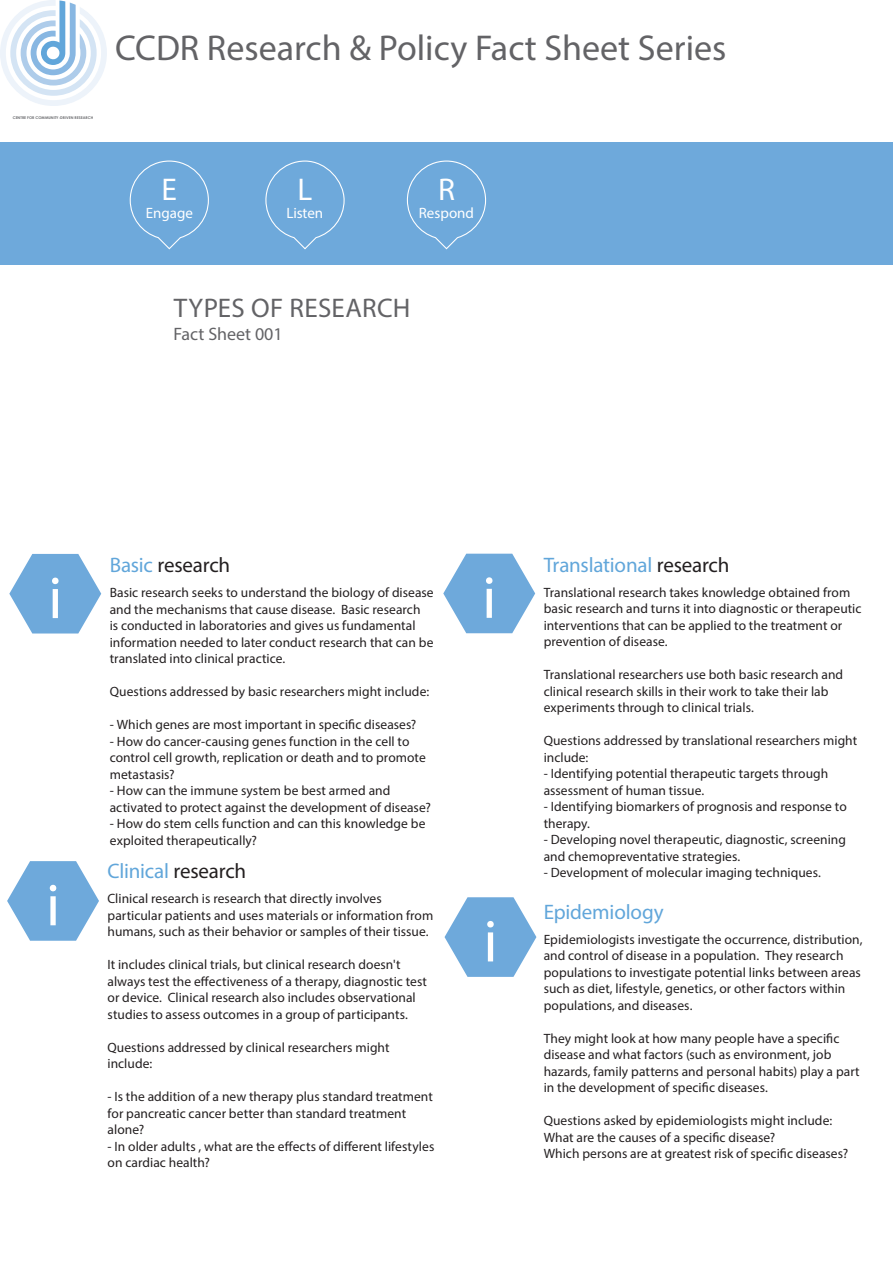
<style>
.page{position:relative;width:893px;height:1263px;background:#fff}
.page>*{position:absolute;margin:0;border:0;box-sizing:border-box;transform-origin:0 0}
.t1{font:60px "Myriad Pro";color:#fff}
.t2{font:36px "Myriad Pro";color:#636366}
.t3{font:31.5px "Myriad Pro";color:#fff}
.t4{font:27px "Myriad Pro";letter-spacing:.015em;color:#636366}
.t5{font:21px "Myriad Pro";letter-spacing:-.01em;color:#61a6da}
.t6{font:21px "Myriad Pro";letter-spacing:-.01em;color:#231f20}
.t7{font:18px "Myriad Pro";color:#636366}
.t8{font:15px "Myriad Pro";color:#fff}
.t9{font:13.5px/16.5px "Myriad Pro";letter-spacing:.005em;color:#231f20}
.t10{font:700 3.75px "Century Gothic";color:#6c6d70}
.s1{color:#61a6da}
.s2{color:#231f20}
</style>
<div class="page">
<div style="left:0;top:142px;width:893px;height:122px;background:#6ea9db"></div>
<svg style="left:129px;top:160px;width:80px;height:90px"></svg>
<svg style="left:406px;top:160px;width:81px;height:90px"></svg>
<svg style="left:265px;top:160px;width:80px;height:90px"></svg>
<svg style="left:9px;top:554px;width:92px;height:79px"></svg>
<svg style="left:0;top:0;width:107px;height:106px"></svg>
<svg style="left:7px;top:861px;width:92px;height:80px"></svg>
<svg style="left:443px;top:554px;width:92px;height:79px"></svg>
<svg style="left:445px;top:897px;width:91px;height:80px"></svg>
<p class="t10" style="left:13px;top:115px;width:82px">CENTRE FOR COMMUNITY-DRIVEN RESEARCH</p>
<h2 class="t2" style="left:115px;top:26px;width:613px">CCDR Research &amp; Policy Fact Sheet Series</h2>
<h3 class="t3" style="left:162px;top:170px;width:17px">E</h3>
<p class="t8" style="left:146px;top:203px;width:49px">Engage</p>
<h3 class="t3" style="left:298px;top:170px;width:16px">L</h3>
<p class="t8" style="left:286px;top:203px;width:38px">Listen</p>
<h3 class="t3" style="left:438px;top:170px;width:18px">R</h3>
<p class="t8" style="left:419px;top:203px;width:57px">Respond</p>
<h3 class="t4" style="left:174px;top:291px;width:238px">TYPES OF RESEARCH</h3>
<h3 class="t7" style="left:174px;top:323px;width:111px">Fact Sheet 001</h3>
<h1 class="t1" style="left:48px;top:561px;width:16px">i</h1>
<h1 class="t1" style="left:46px;top:868px;width:16px">i</h1>
<h3 class="t6" style="left:110px;top:552px;width:122px"><span class="s1">Basic</span> research</h3>
<p class="t9" style="left:110px;top:584px;width:325px">Basic research seeks to understand the biology of disease and the mechanisms that cause disease. Basic research<br>is conducted in laboratories and gives us fundamental information needed to later conduct research that can be translated into clinical practice.</p>
<p class="t9" style="left:110px;top:683px;width:321px">Questions addressed by basic researchers might include:</p>
<p class="t9" style="left:110px;top:716px;width:308px">- Which genes are most important in specific diseases?</p>
<p class="t9" style="left:110px;top:732px;width:318px">- How do cancer-causing genes function in the cell to control cell growth, replication or death and to promote metastasis?</p>
<p class="t9" style="left:110px;top:782px;width:323px">- How can the immune system be best armed and activated to protect against the development of disease?</p>
<p class="t9" style="left:110px;top:815px;width:317px">- How do stem cells function and can this knowledge be exploited therapeutically?</p>
<h3 class="t5" style="left:108px;top:858px;width:140px">Clinical <span class="s2">research</span></h3>
<p class="t9" style="left:108px;top:890px;width:327px">Clinical research is research that directly involves particular patients and uses materials or information from humans, such as their behavior or samples of their tissue.</p>
<p class="t9" style="left:108px;top:956px;width:321px">It includes clinical trials, but clinical research doesn't always test the effectiveness of a therapy, diagnostic test or device. Clinical research also includes observational studies to assess outcomes in a group of participants.</p>
<p class="t9" style="left:108px;top:1039px;width:283px">Questions addressed by clinical researchers might include:</p>
<p class="t9" style="left:108px;top:1088px;width:327px">- Is the addition of a new therapy plus standard treatment for pancreatic cancer better than standard treatment alone?</p>
<p class="t9" style="left:108px;top:1138px;width:328px">- In older adults , what are the effects of different lifestyles on cardiac health?</p>
<h1 class="t1" style="left:482px;top:561px;width:16px">i</h1>
<h1 class="t1" style="left:483px;top:904px;width:16px">i</h1>
<h3 class="t5" style="left:544px;top:552px;width:187px">Translational <span class="s2">research</span></h3>
<p class="t9" style="left:544px;top:584px;width:319px">Translational research takes knowledge obtained from basic research and turns it into diagnostic or therapeutic interventions that can be applied to the treatment or prevention of disease.</p>
<p class="t9" style="left:544px;top:666px;width:301px">Translational researchers use both basic research and clinical research skills in their work to take their lab experiments through to clinical trials.</p>
<p class="t9" style="left:544px;top:732px;width:315px">Questions addressed by translational researchers might include:</p>
<p class="t9" style="left:544px;top:765px;width:286px">- Identifying potential therapeutic targets through assessment of human tissue.</p>
<p class="t9" style="left:544px;top:798px;width:305px">- Identifying biomarkers of prognosis and response to therapy.</p>
<p class="t9" style="left:544px;top:831px;width:304px">- Developing novel therapeutic, diagnostic, screening and chemopreventative strategies.</p>
<p class="t9" style="left:544px;top:864px;width:279px">- Development of molecular imaging techniques.</p>
<h3 class="t5" style="left:544px;top:898px;width:122px">Epidemiology</h3>
<p class="t9" style="left:544px;top:930px;width:320px">Epidemiologists investigate the occurrence, distribution, and control of disease in a population. They research populations to investigate potential links between areas such as diet, lifestyle, genetics, or other factors within populations, and diseases.</p>
<p class="t9" style="left:544px;top:1029px;width:317px">They might look at how many people have a specific disease and what factors (such as environment, job hazards, family patterns and personal habits) play a part in the development of specific diseases.</p>
<p class="t9" style="left:544px;top:1112px;width:306px">Questions asked by epidemiologists might include:<br>What are the causes of a specific disease?<br>Which persons are at greatest risk of specific diseases?</p>
</div>
